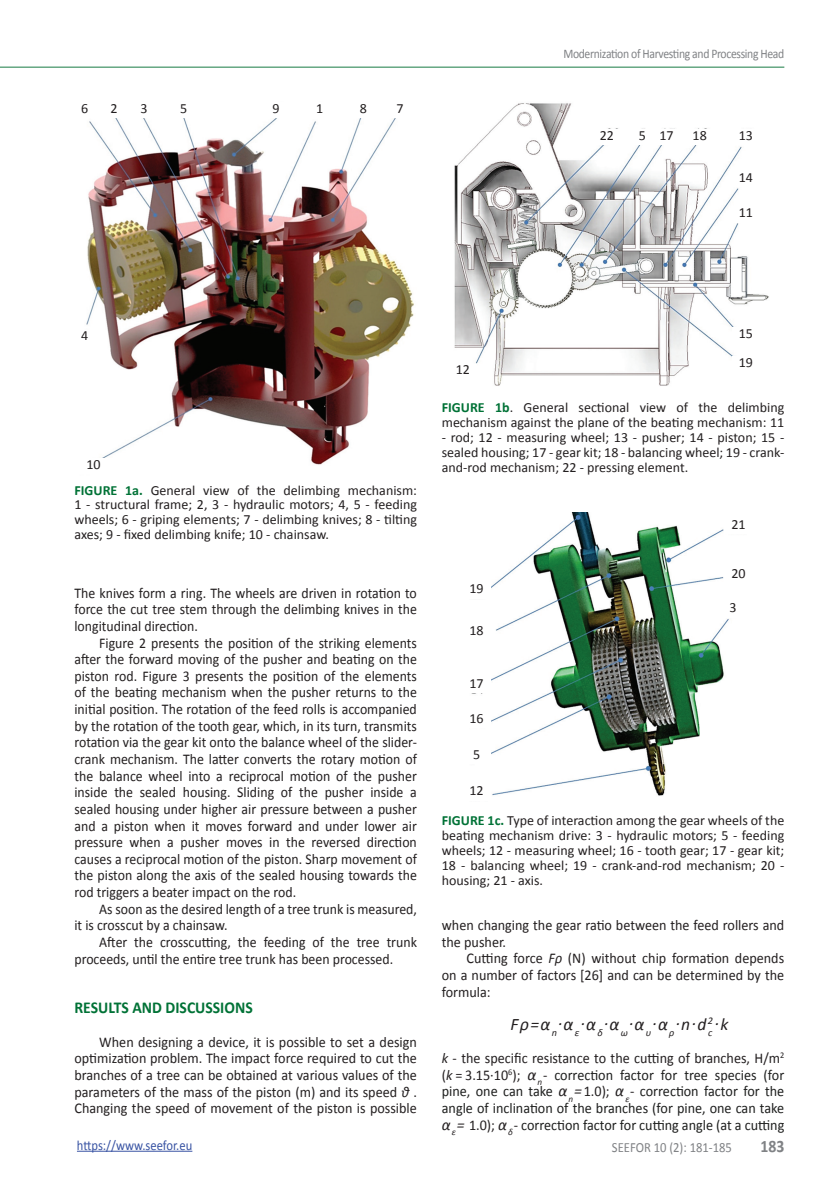
<style>
.page{position:relative;width:834px;height:1191px;background:#fff}
.page>*{position:absolute;margin:0;border:0;box-sizing:border-box;transform-origin:0 0}
.t1{font:italic 17.5px "Calibri";color:#231f20}
.t2{font:700 17.5px "Calibri";color:#808285;scale:.9 1}
.t3{font:700 16.62px "Calibri";color:#007236;scale:.94 1}
.t4{font:14.88px/16.6px "Calibri";color:#231f20;text-align:justify;scale:.93 1}
.t5{font:14.88px/16.6px "Calibri";color:#231f20;text-align:justify;scale:.95 1}
.t6{font:14.88px/16.6px "Calibri";color:#1e1f1e;text-align:justify;scale:.95 1}
.t7{font:14px/14.9px "Calibri";color:#231f20;text-align:justify}
.t8{font:14px "Calibri";color:#3853a3;scale:.9 1}
.t9{font:14px "Calibri";color:#808285;scale:.9 1}
.t10{font:700 14px "Calibri";color:#007236}
.t11{font:13.12px "Calibri";letter-spacing:-.03em;color:#808285;scale:.89 1}
.s1{font-weight:700;color:#007236}
.s2{font-style:italic}
.s3{font-style:italic;color:#231f20}
.s4{color:#231f20}
.s5{font-style:italic;font-size:15.75px;color:#231f20}
</style>
<div class="page">
<hr style="left:0;top:67px;width:784px;height:1px;background:#4f9b70">
<hr style="left:77px;top:1150px;width:115px;height:1px;background:#3853a3">
<img style="left:86px;top:118px;width:328px;height:347px">
<img style="left:454px;top:103px;width:315px;height:283px">
<img style="left:471px;top:512px;width:258px;height:284px">
<div style="left:585px;top:129px;width:43px;height:16px;background:#fff"></div>
<div style="left:628px;top:129px;width:28px;height:16px;background:#fff"></div>
<div style="left:652px;top:129px;width:28px;height:16px;background:#fff"></div>
<div style="left:686px;top:129px;width:27px;height:16px;background:#fff"></div>
<div style="left:732px;top:129px;width:27px;height:16px;background:#fff"></div>
<div style="left:732px;top:171px;width:27px;height:16px;background:#fff"></div>
<div style="left:732px;top:207px;width:27px;height:15px;background:#fff"></div>
<div style="left:732px;top:327px;width:27px;height:16px;background:#fff"></div>
<div style="left:732px;top:356px;width:27px;height:16px;background:#fff"></div>
<div style="left:724px;top:518px;width:28px;height:16px;background:#fff"></div>
<div style="left:724px;top:567px;width:28px;height:16px;background:#fff"></div>
<div style="left:719px;top:602px;width:27px;height:15px;background:#fff"></div>
<div style="left:463px;top:583px;width:27px;height:16px;background:#fff"></div>
<div style="left:463px;top:624px;width:27px;height:16px;background:#fff"></div>
<div style="left:463px;top:677px;width:27px;height:16px;background:#fff"></div>
<div style="left:463px;top:712px;width:27px;height:16px;background:#fff"></div>
<div style="left:463px;top:748px;width:27px;height:16px;background:#fff"></div>
<div style="left:463px;top:784px;width:27px;height:16px;background:#fff"></div>
<div style="left:449px;top:364px;width:27px;height:16px;background:#fff"></div>
<div style="left:63px;top:330px;width:44px;height:15px;background:#fff"></div>
<div style="left:72px;top:458px;width:43px;height:16px;background:#fff"></div>
<p class="t7" style="left:81px;top:100px;width:9px">6</p>
<p class="t7" style="left:110px;top:100px;width:9px">2</p>
<p class="t7" style="left:140px;top:100px;width:9px">3</p>
<p class="t7" style="left:180px;top:100px;width:9px">5</p>
<p class="t7" style="left:272px;top:100px;width:9px">9</p>
<p class="t7" style="left:316px;top:100px;width:9px">1</p>
<p class="t7" style="left:360px;top:100px;width:9px">8</p>
<p class="t7" style="left:396px;top:100px;width:9px">7</p>
<p class="t11" style="left:563px;top:45px;width:250px">Modernization of Harvesting and Processing Head</p>
<p class="t7" style="left:599px;top:127px;width:16px">22</p>
<p class="t7" style="left:638px;top:127px;width:36px">5 17</p>
<p class="t7" style="left:692px;top:127px;width:16px">18</p>
<p class="t7" style="left:738px;top:127px;width:16px">13</p>
<p class="t7" style="left:738px;top:169px;width:16px">14</p>
<p class="t7" style="left:738px;top:204px;width:16px">11</p>
<p class="t7" style="left:81px;top:327px;width:9px">4</p>
<p class="t7" style="left:86px;top:456px;width:16px">10</p>
<p class="t7" style="left:74px;top:482px;width:344px;text-indent:51px"><span class="s1">1a.</span> General view of the delimbing mechanism:<br>1 - structural frame; 2, 3 - hydraulic motors; 4, 5 - feeding wheels; 6 - griping elements; 7 - delimbing knives; 8 - tilting axes; 9 - fixed delimbing knife; 10 - chainsaw.</p>
<p class="t10" style="left:74px;top:480px;width:28px">FIGURE</p>
<p class="t4" style="left:74px;top:583px;width:370px">The knives form a ring. The wheels are driven in rotation to force the cut tree stem through the delimbing knives in the longitudinal direction.</p>
<p class="t4" style="left:74px;top:633px;width:370px;text-indent:25px">Figure 2 presents the position of the striking elements after the forward moving of the pusher and beating on the piston rod. Figure 3 presents the position of the elements of the beating mechanism when the pusher returns to the initial position. The rotation of the feed rolls is accompanied by the rotation of the tooth gear, which, in its turn, transmits rotation via the gear kit onto the balance wheel of the slider&shy;crank mechanism. The latter converts the rotary motion of the balance wheel into a reciprocal motion of the pusher inside the sealed housing. Sliding of the pusher inside a sealed housing under higher air pressure between a pusher and a piston when it moves forward and under lower air pressure when a pusher moves in the reversed direction causes a reciprocal motion of the piston. Sharp movement of the piston along the axis of the sealed housing towards the rod triggers a beater impact on the rod.</p>
<p class="t4" style="left:74px;top:899px;width:370px;text-indent:25px">As soon as the desired length of a tree trunk is measured, it is crosscut by a chainsaw.</p>
<p class="t4" style="left:74px;top:933px;width:370px;text-indent:25px">After the crosscutting, the feeding of the tree trunk proceeds, until the entire tree trunk has been processed.</p>
<p class="t3" style="left:74px;top:996px;width:10px">RESULTS</p>
<p class="t3" style="left:132px;top:996px;width:55px">AND DISCUSSIONS</p>
<p class="t5" style="left:74px;top:1032px;width:362px;text-indent:25px">When designing a device, it is possible to set a design optimization problem. The impact force required to cut the branches of a tree can be obtained at various values of the parameters of the mass of the piston (m) and its speed <span class="s2">θ</span> .<br>Changing the speed of movement of the piston is possible</p>
<p class="t7" style="left:455px;top:362px;width:16px">12</p>
<p class="t7" style="left:738px;top:318px;width:16px;line-height:28.5px">15<br>19</p>
<p class="t7" style="left:441px;top:399px;width:344px;text-align:right"><span class="s1">1b</span>. General sectional view of the delimbing mechanism against the plane of the beating mechanism: 11</p>
<p class="t7" style="left:441px;top:429px;width:344px">- rod; 12 - measuring wheel; 13 - pusher; 14 - piston; 15 - sealed housing; 17 - gear kit; 18 - balancing wheel; 19 - crank&shy;and-rod mechanism; 22 - pressing element.</p>
<p class="t10" style="left:441px;top:398px;width:28px">FIGURE</p>
<p class="t7" style="left:469px;top:581px;width:16px">19</p>
<p class="t7" style="left:469px;top:622px;width:16px">18</p>
<p class="t7" style="left:469px;top:675px;width:16px">17</p>
<p class="t7" style="left:469px;top:710px;width:16px">16</p>
<p class="t7" style="left:473px;top:746px;width:9px">5</p>
<p class="t7" style="left:469px;top:782px;width:16px">12</p>
<p class="t7" style="left:731px;top:516px;width:16px">21</p>
<p class="t7" style="left:731px;top:565px;width:16px">20</p>
<p class="t7" style="left:729px;top:599px;width:9px">3</p>
<p class="t7" style="left:441px;top:812px;width:344px;text-indent:46px"><span class="s1">1c.</span> Type of interaction among the gear wheels of the beating mechanism drive: 3 - hydraulic motors; 5 - feeding wheels; 12 - measuring wheel; 16 - tooth gear; 17 - gear kit; 18 - balancing wheel; 19 - crank-and-rod mechanism; 20 - housing; 21 - axis.</p>
<p class="t10" style="left:441px;top:811px;width:28px">FIGURE</p>
<p class="t5" style="left:441px;top:916px;width:362px">when changing the gear ratio between the feed rollers and the pusher.</p>
<p class="t5" style="left:441px;top:949px;width:362px;text-indent:25px">Cutting force <span class="s2">Fρ</span> (N) without chip formation depends on a number of factors [26] and can be determined by the formula:</p>
<p class="t1" style="left:510px;top:1012px;width:204px">Fρ=α<sub>n</sub>·α<sub>ε</sub>·α<sub>δ</sub>·α<sub>ω</sub>·α<sub>υ</sub>·α<sub>ρ</sub>·n·d<sup>2</sup></p>
<p class="t1" style="left:708px;top:1012px;width:22px"><sub>c</sub>·k</p>
<p class="t6" style="left:441px;top:1049px;width:362px"><span class="s3">k</span> <span class="s4">- the specific resistance to the cutting of branches, Н/m</span><sup>2 </sup><span class="s4">(</span><span class="s3">k</span> <span class="s4">= 3.15∙10</span><sup>6</sup><span class="s4">);</span> <span class="s5">α</span><sub>n</sub><span class="s4">-</span> correction factor for tree species (for pine, one can take <span class="s5">α</span><sub>n</sub><span class="s5">=</span> <span class="s4">1.0);</span> <span class="s5">α</span><sub>ε</sub><span class="s4">-</span> correction factor for the angle of inclination of the branches (for pine, one can take <span class="s5">α</span><sub>ε</sub><span class="s5">=</span> <span class="s4">1.0);</span> <span class="s5">α</span><sub>δ</sub><span class="s4">-</span> correction factor for cutting angle (at a cutting</p>
<p class="t8" style="left:77px;top:1136px;width:130px">https://www.seefor.eu</p>
<p class="t9" style="left:612px;top:1139px;width:135px">SEEFOR 10 (2): 181-185</p>
<p class="t2" style="left:760px;top:1134px;width:28px">183</p>
</div>
